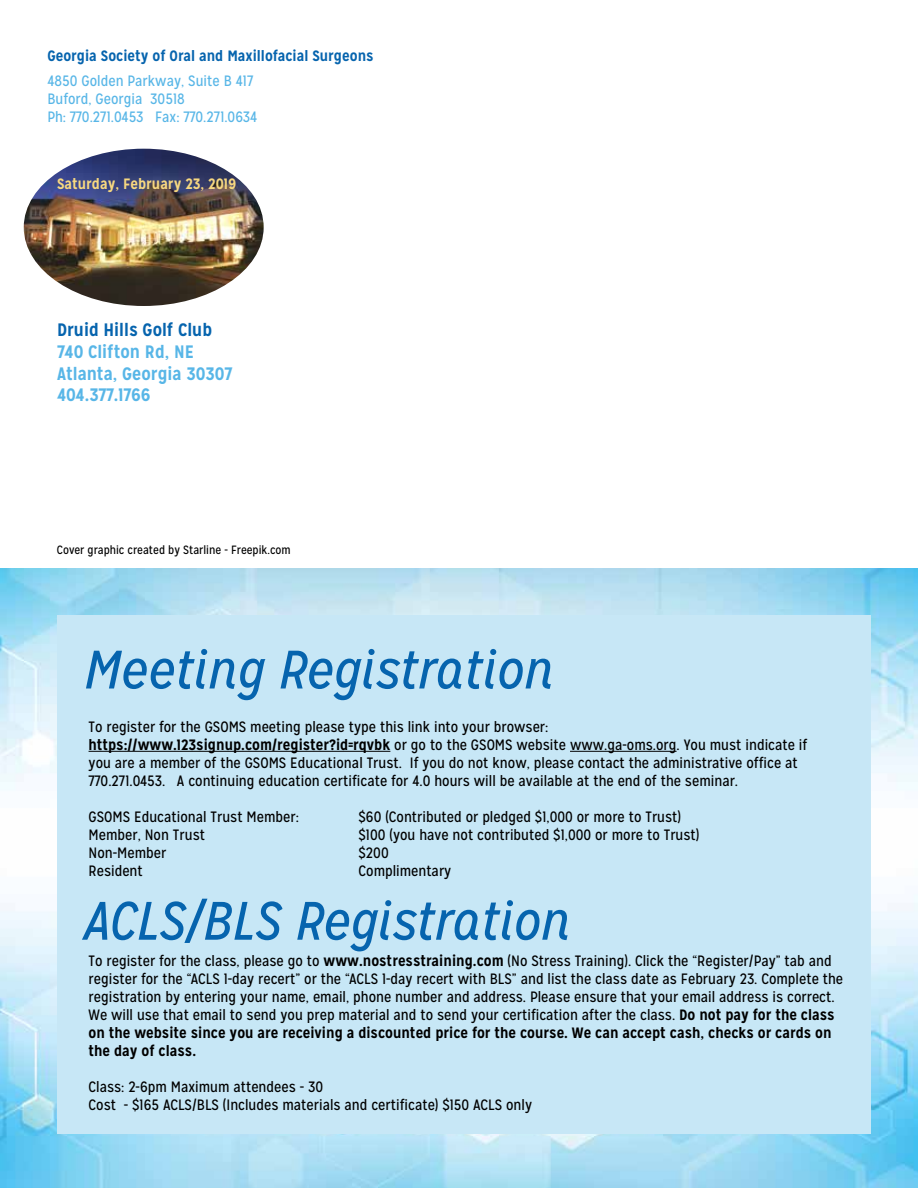
<style>
.page{position:relative;width:918px;height:1188px;background:#fff}
.page>*{position:absolute;margin:0;border:0;box-sizing:border-box;transform-origin:0 0}
.t1{font:italic 54px "Mission Gothic";color:#0664ae}
.t2{font:700 18px/21.6px "Mission Gothic";color:#58b6e7}
.t3{font:700 18px "Mission Gothic";color:#0664ae}
.t4{font:15px/18px "Mission Gothic";color:#000}
.t5{font:15px/18px "Mission Gothic";color:#58b6e7}
.t6{font:700 15px "Mission Gothic";color:#0664ae}
.t7{font:700 15px "Mission Gothic";color:#f7d880}
.t8{font:12px "Mission Gothic";color:#000}
.s1{font-weight:700}
</style>
<div class="page">
<img style="left:0;top:568px;width:918px;height:620px">
<img style="left:24px;top:149px;width:240px;height:157px">
<div style="left:57px;top:616px;width:813px;height:518px;background:#c7e7f6"></div>
<hr style="left:89px;top:751px;width:301px;height:1px;background:#000">
<hr style="left:570px;top:751px;width:107px;height:1px;background:#000">
<p class="t6" style="left:47px;top:46px;width:328px">Georgia Society of Oral and Maxillofacial Surgeons</p>
<p class="t5" style="left:47px;top:72px;width:211px">4850 Golden Parkway, Suite B 417<br>Buford, Georgia 30518<br>Ph: 770.271.0453 Fax: 770.271.0634</p>
<p class="t7" style="left:57px;top:174px;width:181px">Saturday, February 23, 2019</p>
<p class="t3" style="left:57px;top:319px;width:157px">Druid Hills Golf Club</p>
<p class="t2" style="left:57px;top:341px;width:177px">740 Clifton Rd, NE<br>Atlanta, Georgia 30307<br>404.377.1766</p>
<p class="t8" style="left:57px;top:543px;width:235px">Cover graphic created by Starline - Freepik.com</p>
<h1 class="t1" style="left:84px;top:637px;width:471px">Meeting Registration</h1>
<p class="t4" style="left:89px;top:718px;width:720px">To register for the GSOMS meeting please type this link into your browser: <span class="s1">https://www.123signup.com/register?id=rqvbk</span> or go to the GSOMS website www.ga-oms.org. You must indicate if you are a member of the GSOMS Educational Trust. If you do not know, please contact the administrative office at 770.271.0453. A continuing education certificate for 4.0 hours will be available at the end of the seminar.</p>
<p class="t4" style="left:89px;top:808px;width:212px">GSOMS Educational Trust Member:</p>
<p class="t4" style="left:359px;top:808px;width:324px">$60 (Contributed or pledged $1,000 or more to Trust)</p>
<p class="t4" style="left:89px;top:826px;width:118px">Member, Non Trust</p>
<p class="t4" style="left:359px;top:826px;width:342px">$100 (you have not contributed $1,000 or more to Trust)</p>
<p class="t4" style="left:89px;top:844px;width:79px">Non-Member</p>
<p class="t4" style="left:359px;top:844px;width:32px">$200</p>
<p class="t4" style="left:89px;top:862px;width:56px">Resident</p>
<p class="t4" style="left:359px;top:862px;width:94px">Complimentary</p>
<h1 class="t1" style="left:84px;top:888px;width:488px">ACLS/BLS Registration</h1>
<p class="t4" style="left:89px;top:952px;width:756px">To register for the class, please go to <span class="s1">www.nostresstraining.com</span> (No Stress Training). Click the “Register/Pay” tab and register for the “ACLS 1-day recert” or the “ACLS 1-day recert with BLS” and list the class date as February 23. Complete the registration by entering your name, email, phone number and address. Please ensure that your email address is correct.<br>We will use that email to send you prep material and to send your certification after the class. <span class="s1">Do not pay for the class on the website since you are receiving a discounted price for the course. We can accept cash, checks or cards on the day of class.</span></p>
<p class="t4" style="left:89px;top:1078px;width:445px">Class: 2-6pm Maximum attendees - 30<br>Cost - $165 ACLS/BLS (Includes materials and certificate) $150 ACLS only</p>
</div>
